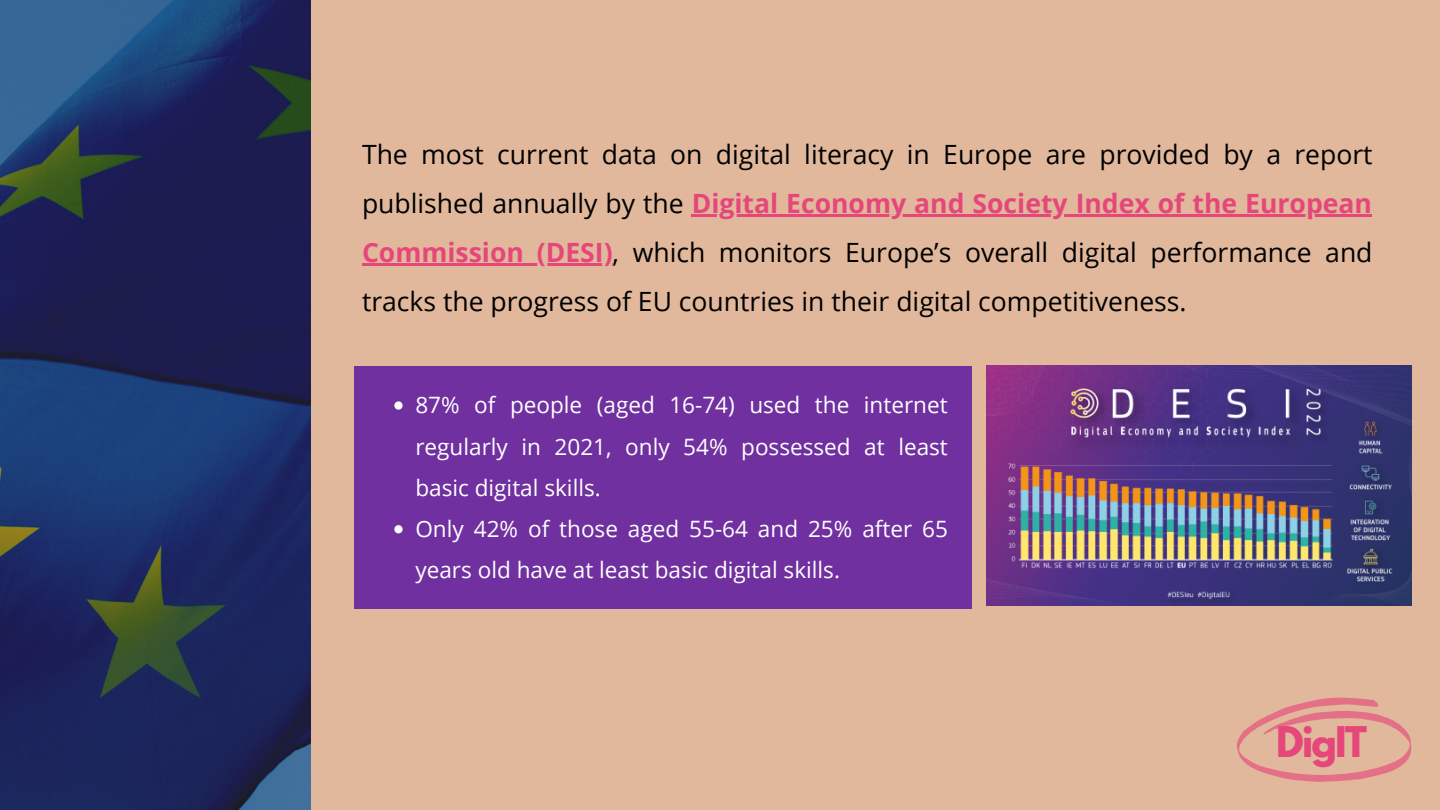
<style>
.page{position:relative;width:1440px;height:810px;background:#e1b89c}
.page>*{position:absolute;margin:0;border:0;box-sizing:border-box;transform-origin:0 0}
.t1{font:700 37.5px "League Spartan";letter-spacing:-.05em;color:#e6477b}
.t2{font:26.5px/48.8px "Open Sans";color:#000;text-align:justify}
.t3{font:22.5px/41.2px "Open Sans";color:#fff}
.s1{font-weight:700;color:#e6477b}
</style>
<div class="page">
<img style="left:0;top:0;width:310px;height:810px">
<svg style="left:1236px;top:698px;width:175px;height:84px"></svg>
<img style="left:987px;top:366px;width:425px;height:239px">
<div style="left:354px;top:366px;width:618px;height:243px;background:#7030a0"></div>
<svg style="left:394px;top:401px;width:9px;height:9px"></svg>
<svg style="left:394px;top:525px;width:9px;height:8px"></svg>
<hr style="left:692px;top:215px;width:680px;height:2px;background:#e6477b">
<hr style="left:362px;top:263px;width:251px;height:3px;background:#e6477b">
<p class="t2" style="left:362px;top:130px;width:1012px">The most current data on digital literacy in Europe are provided by a report published annually by the <span class="s1">Digital Economy and Society Index of the European Commission (DESI)</span>, which monitors Europe’s overall digital performance and tracks the progress of EU countries in their digital competitiveness.</p>
<p class="t3" style="left:415px;top:384px;width:534px">87% of people (aged 16-74) used the internet regularly in 2021, only 54% possessed at least basic digital skills.<br>Only 42% of those aged 55-64 and 25% after 65 years old have at least basic digital skills.</p>
<h1 class="t1" style="left:1276px;top:723px;width:92px">DigIT</h1>
</div>
